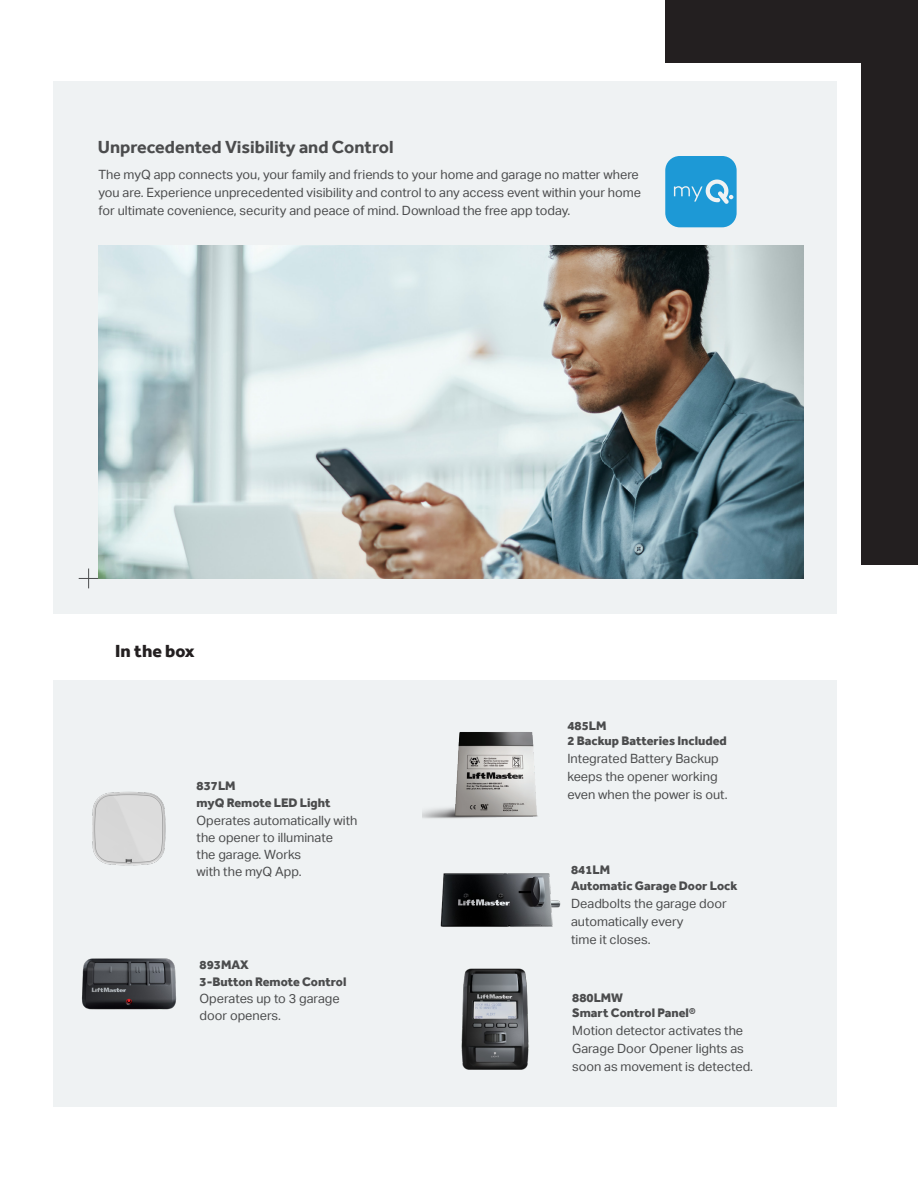
<style>
.page{position:relative;width:918px;height:1188px;background:#fff}
.page>*{position:absolute;margin:0;border:0;box-sizing:border-box;transform-origin:0 0}
.Product_Feature{font:700 18px "Effra";color:#4b4c4d}
.Headline{font:800 18px "Effra";color:#231f20}
.Body{font:12.75px/18px "Aktiv Grotesk";color:#4b4c4d}
.Subhead{font:800 12.75px "Effra";color:#4b4c4d}
.Subhead-2{font:12.75px "Aktiv Grotesk";color:#4b4c4d}
</style>
<div class="page">
<div style="left:665px;top:0;width:253px;height:564px;background:#231f20"></div>
<div style="left:38px;top:63px;width:822px;height:1045px;background:#fff"></div>
<div style="left:54px;top:81px;width:783px;height:532px;background:#eff2f3"></div>
<div style="left:54px;top:681px;width:783px;height:426px;background:#eff2f3"></div>
<svg style="left:79px;top:569px;width:20px;height:19px"></svg>
<img style="left:422px;top:732px;width:116px;height:87px">
<img style="left:92px;top:791px;width:74px;height:75px">
<img style="left:440px;top:873px;width:121px;height:54px">
<img style="left:82px;top:958px;width:95px;height:52px">
<img style="left:461px;top:968px;width:68px;height:102px">
<img style="left:99px;top:245px;width:705px;height:333px">
<svg style="left:665px;top:156px;width:72px;height:71px;background:#35a3d9"></svg>
<p class="Product_Feature" style="left:98px;top:136px;width:297px">Unprecedented Visibility and Control</p>
<p class="Body" style="left:99px;top:165px;width:544px">The myQ app connects you, your family and friends to your home and garage no matter where you are. Experience unprecedented visibility and control to any access event within your home for ultimate covenience, security and peace of mind. Download the free app today.</p>
<p class="Headline" style="left:115px;top:640px;width:81px">In the box</p>
<p class="Subhead" style="left:197px;top:778px;width:41px">837LM</p>
<p class="Subhead" style="left:197px;top:796px;width:136px">myQ Remote LED Light</p>
<p class="Body" style="left:197px;top:811px;width:162px">Operates automatically with</p>
<p class="Body" style="left:197px;top:829px;width:138px;line-height:17.2px">the opener to illuminate the garage. Works<br>with the myQ App.</p>
<p class="Subhead" style="left:200px;top:957px;width:51px">893MAX</p>
<p class="Subhead" style="left:200px;top:974px;width:148px">3-Button Remote Control</p>
<p class="Body" style="left:200px;top:990px;width:142px;line-height:17.2px">Operates up to 3 garage door openers.</p>
<p class="Subhead" style="left:567px;top:718px;width:41px">485LM</p>
<p class="Subhead" style="left:567px;top:733px;width:161px">2 Backup Batteries Included</p>
<p class="Subhead-2" style="left:567px;top:751px;width:153px">Integrated Battery Backup</p>
<p class="Body" style="left:567px;top:768px;width:162px">keeps the opener working even when the power is out.</p>
<p class="Subhead" style="left:571px;top:863px;width:41px">841LM</p>
<p class="Subhead" style="left:571px;top:878px;width:168px">Automatic Garage Door Lock</p>
<p class="Body" style="left:571px;top:894px;width:157px">Deadbolts the garage door</p>
<p class="Body" style="left:571px;top:912px;width:114px">automatically every time it closes.</p>
<p class="Subhead" style="left:572px;top:990px;width:52px">880LMW</p>
<p class="Subhead" style="left:572px;top:1005px;width:125px">Smart Control Panel®</p>
<p class="Body" style="left:572px;top:1021px;width:182px">Motion detector activates the<br>Garage Door Opener lights as soon as movement is detected.</p>
</div>
